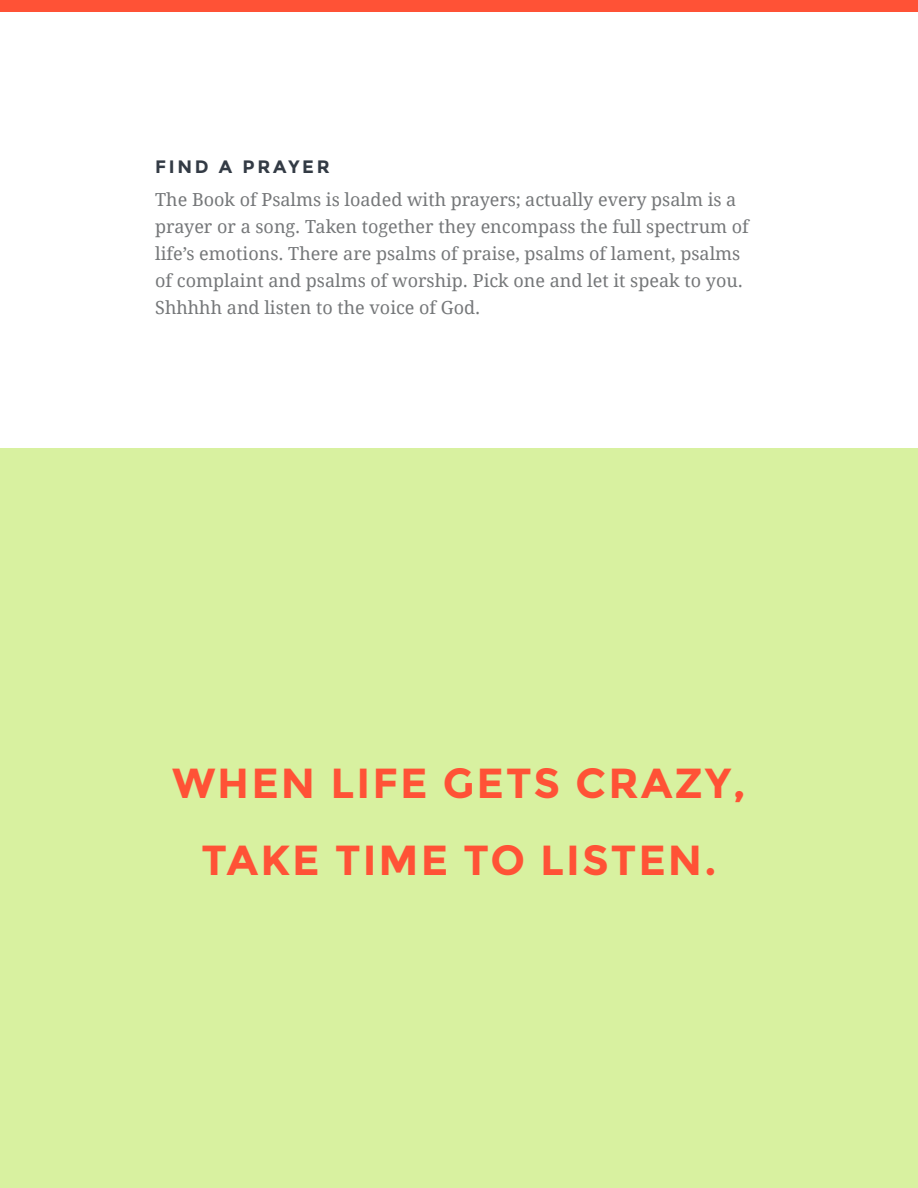
<style>
.page{position:relative;width:918px;height:1188px;background:#fff}
.page>*{position:absolute;margin:0;border:0;box-sizing:border-box;transform-origin:0 0}
.t1{font:700 42px "Montserrat";letter-spacing:.05em;color:#ff5236}
.t2{font:18px/27px "Droid Serif";color:#757779}
.t3{font:700 18px "Montserrat";color:#333b45}
</style>
<div class="page">
<div style="left:0;top:0;width:918px;height:11px;background:#ff5236"></div>
<div style="left:0;top:449px;width:918px;height:739px;background:#d8f1a0"></div>
<p class="t3" style="left:155px;top:156px;width:13px">FIN</p>
<p class="t3" style="left:195px;top:156px;width:78px">D A PRAY</p>
<p class="t3" style="left:302px;top:156px;width:27px">ER</p>
<p class="t2" style="left:155px;top:187px;width:595px">The Book of Psalms is loaded with prayers; actually every psalm is a prayer or a song. Taken together they encompass the full spectrum of life’s emotions. There are psalms of praise, psalms of lament, psalms of complaint and psalms of worship. Pick one and let it speak to you.<br>Shhhhh and listen to the voice of God.</p>
<h1 class="t1" style="left:172px;top:758px;width:436px">WHEN LI FE GETS CRAZY</h1>
<h1 class="t1" style="left:733px;top:758px;width:14px">,</h1>
<h1 class="t1" style="left:202px;top:835px;width:517px">TAKE TI ME TO LISTEN.</h1>
</div>
